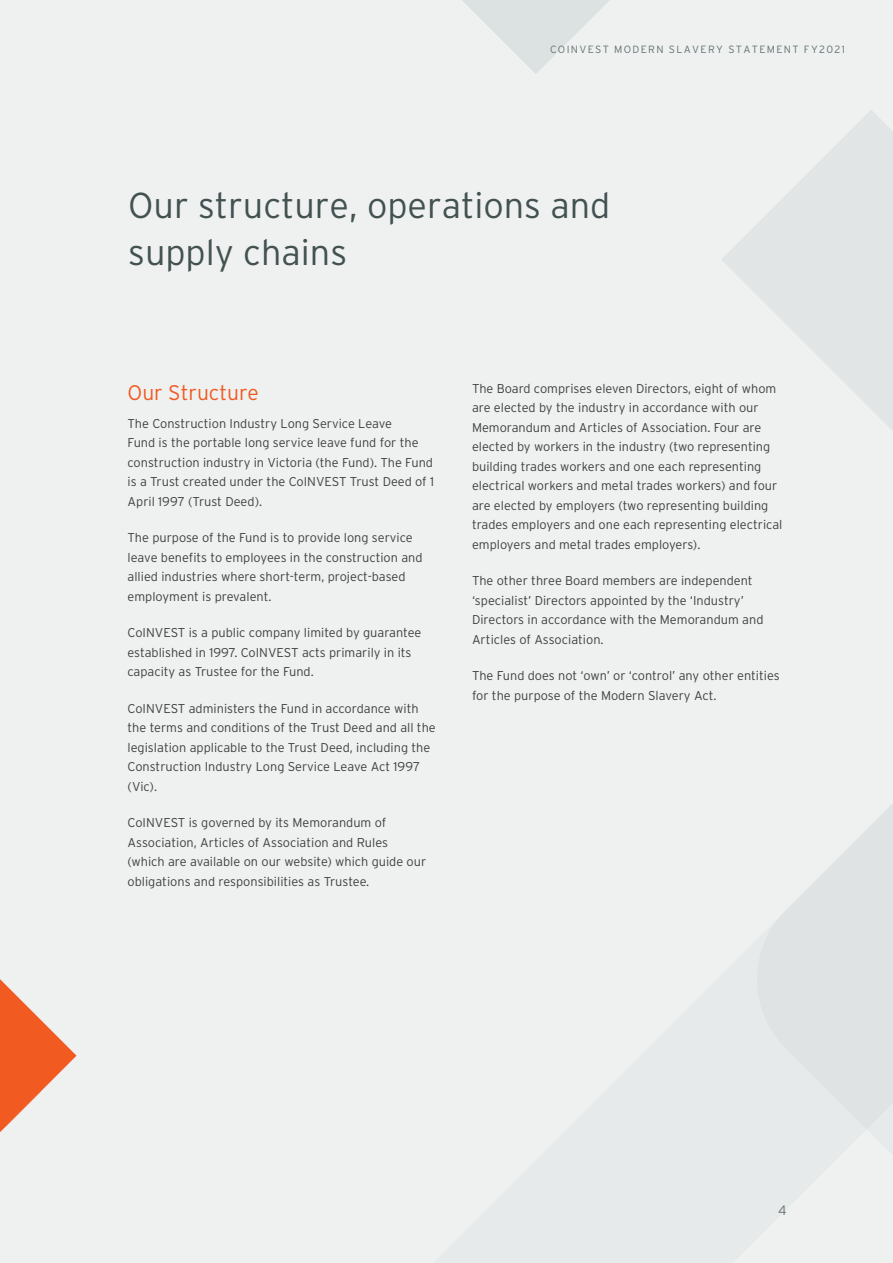
<style>
.page{position:relative;width:893px;height:1263px;background:#eff1f1}
.page>*{position:absolute;margin:0;border:0;box-sizing:border-box;transform-origin:0 0}
.BIG_HEADINGS_Front_S{font:300 36px/46.5px "Interstate";color:#435151}
.Section_Title{font:300 21px "Interstate";color:#f15a21}
.BodyCopyBold{font:300 13.5px "Interstate";color:#647272}
.BodyCopy_Justified{font:300 12.75px/19.5px "Interstate";color:#404041}
.t1{font:300 10.5px "Interstate";letter-spacing:.125em;color:#647272}
</style>
<div class="page">
<svg style="left:462px;top:0;width:148px;height:74px;fill:#e2e6e6"></svg>
<svg style="left:722px;top:234px;width:26px;height:52px"></svg>
<svg style="left:748px;top:110px;width:145px;height:321px;fill:#e1e5e5"></svg>
<svg style="left:757px;top:804px;width:136px;height:325px;fill:#dfe3e3"></svg>
<svg style="left:0;top:979px;width:77px;height:153px"></svg>
<p class="t1" style="left:550px;top:43px;width:297px">COINVEST MODERN SLAVERY STATEMENT FY2021</p>
<p class="BIG_HEADINGS_Front_S" style="left:128px;top:182px;width:484px">Our structure, operations and supply chains</p>
<p class="Section_Title" style="left:128px;top:380px;width:133px">Our Structure</p>
<p class="BodyCopy_Justified" style="left:128px;top:413px;width:308px">The Construction Industry Long Service Leave<br>Fund is the portable long service leave fund for the construction industry in Victoria (the Fund). The Fund is a Trust created under the CoINVEST Trust Deed of 1<br>April 1997 (Trust Deed).</p>
<p class="BodyCopy_Justified" style="left:128px;top:528px;width:297px">The purpose of the Fund is to provide long service leave benefits to employees in the construction and allied industries where short-term, project-based employment is prevalent.</p>
<p class="BodyCopy_Justified" style="left:128px;top:623px;width:295px">CoINVEST is a public company limited by guarantee established in 1997. CoINVEST acts primarily in its capacity as Trustee for the Fund.</p>
<p class="BodyCopy_Justified" style="left:128px;top:698px;width:310px">CoINVEST administers the Fund in accordance with the terms and conditions of the Trust Deed and all the legislation applicable to the Trust Deed, including the Construction Industry Long Service Leave Act 1997 (Vic).</p>
<p class="BodyCopy_Justified" style="left:128px;top:813px;width:300px">CoINVEST is governed by its Memorandum of Association, Articles of Association and Rules (which are available on our website) which guide our obligations and responsibilities as Trustee.</p>
<p class="BodyCopy_Justified" style="left:472px;top:379px;width:312px">The Board comprises eleven Directors, eight of whom are elected by the industry in accordance with our Memorandum and Articles of Association. Four are elected by workers in the industry (two representing building trades workers and one each representing electrical workers and metal trades workers) and four are elected by employers (two representing building trades employers and one each representing electrical employers and metal trades employers).</p>
<p class="BodyCopy_Justified" style="left:472px;top:571px;width:293px">The other three Board members are independent ‘specialist’ Directors appointed by the ‘Industry’ Directors in accordance with the Memorandum and Articles of Association.</p>
<p class="BodyCopy_Justified" style="left:472px;top:666px;width:309px">The Fund does not ‘own’ or ‘control’ any other entities for the purpose of the Modern Slavery Act.</p>
<p class="BodyCopyBold" style="left:778px;top:1203px;width:10px">4</p>
</div>
